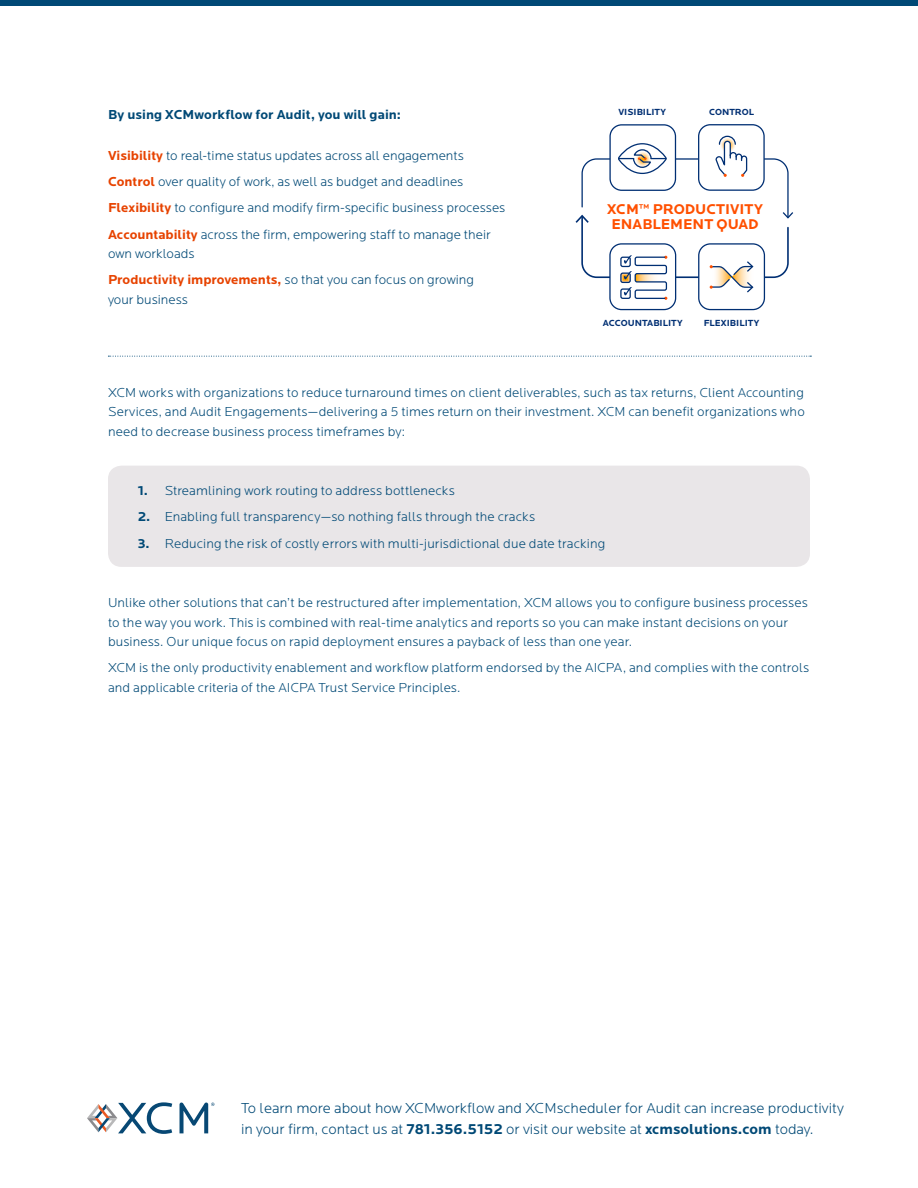
<style>
.page{position:relative;width:918px;height:1188px;background:#fff}
.page>*{position:absolute;margin:0;border:0;box-sizing:border-box;transform-origin:0 0}
.List_Paragraph{font:300 15px/21px "Locator";color:#004976}
.t1{font:700 14.7px/14.7px "Locator";color:#ff5000}
.t2{font:300 13.5px/19.5px "Locator";letter-spacing:.005em;color:#004976}
.t3{font:700 13.5px "Locator";letter-spacing:.005em;color:#004976}
.t4{font:700 9.15px "Locator";color:#002f73}
.s1{font-weight:700;color:#e74300}
.s2{font-weight:700}
</style>
<div class="page">
<div style="left:0;top:0;width:918px;height:5px;background:#004976"></div>
<div style="left:108px;top:466px;width:702px;height:101px;background:#e9e6e8;border-radius:14px"></div>
<svg style="left:108px;top:356px;width:703px;height:1px"></svg>
<div style="left:698px;top:124px;width:67px;height:67px;border:1px solid #002f73;border-radius:12px"></div>
<div style="left:698px;top:243px;width:67px;height:67px;border:1px solid #002f73;border-radius:12px"></div>
<div style="left:609px;top:124px;width:67px;height:67px;border:1px solid #002f73;border-radius:12px"></div>
<div style="left:609px;top:243px;width:67px;height:67px;border:1px solid #002f73;border-radius:12px"></div>
<svg style="left:576px;top:135px;width:217px;height:165px"></svg>
<svg style="left:87px;top:1102px;width:85px;height:32px"></svg>
<svg style="left:180px;top:1103px;width:34px;height:30px"></svg>
<p class="t3" style="left:108px;top:107px;width:295px">By using XCMworkflow for Audit, you will gain:</p>
<p class="t2" style="left:108px;top:146px;width:358px"><span class="s1">Visibility</span> to real-time status updates across all engagements</p>
<p class="t2" style="left:108px;top:172px;width:357px"><span class="s1">Control</span> over quality of work, as well as budget and deadlines</p>
<p class="t2" style="left:108px;top:198px;width:399px"><span class="s1">Flexibility</span> to configure and modify firm-specific business processes</p>
<p class="t2" style="left:108px;top:224px;width:384px"><span class="s1">Accountability</span> across the firm, empowering staff to manage their own workloads</p>
<p class="t2" style="left:108px;top:270px;width:367px"><span class="s1">Productivity improvements,</span> so that you can focus on growing your business</p>
<p class="t4" style="left:618px;top:106px;width:49px">VISIBILITY</p>
<p class="t4" style="left:709px;top:106px;width:46px">CONTROL</p>
<p class="t1" style="left:607px;top:202px;width:157px">XCM™ PRODUCTIVITY<br>ENABLEMENT QUAD</p>
<p class="t4" style="left:603px;top:317px;width:81px">ACCOUNTABILITY</p>
<p class="t4" style="left:704px;top:317px;width:57px">FLEXIBILITY</p>
<p class="t2" style="left:108px;top:382px;width:698px;text-align:justify">XCM works with organizations to reduce turnaround times on client deliverables, such as tax returns, Client Accounting Services, and Audit Engagements—delivering a 5 times return on their investment. XCM can benefit organizations who need to decrease business process timeframes by:</p>
<p class="t2" style="left:138px;top:481px;width:319px"><span class="s2">1.</span> Streamlining work routing to address bottlenecks</p>
<p class="t2" style="left:138px;top:507px;width:399px"><span class="s2">2.</span> Enabling full transparency—so nothing falls through the cracks</p>
<p class="t2" style="left:138px;top:533px;width:469px"><span class="s2">3.</span> Reducing the risk of costly errors with multi-jurisdictional due date tracking</p>
<p class="t2" style="left:108px;top:593px;width:701px">Unlike other solutions that can’t be restructured after implementation, XCM allows you to configure business processes to the way you work. This is combined with real-time analytics and reports so you can make instant decisions on your business. Our unique focus on rapid deployment ensures a payback of less than one year.</p>
<p class="t2" style="left:108px;top:658px;width:703px">XCM is the only productivity enablement and workflow platform endorsed by the AICPA, and complies with the controls and applicable criteria of the AICPA Trust Service Principles.</p>
<p class="List_Paragraph" style="left:241px;top:1098px;width:604px">To learn more about how XCMworkflow and XCMscheduler for Audit can increase productivity in your firm, contact us at <span class="s2">781.356.5152</span> or visit our website at <span class="s2">xcmsolutions.com</span> today.</p>
</div>
